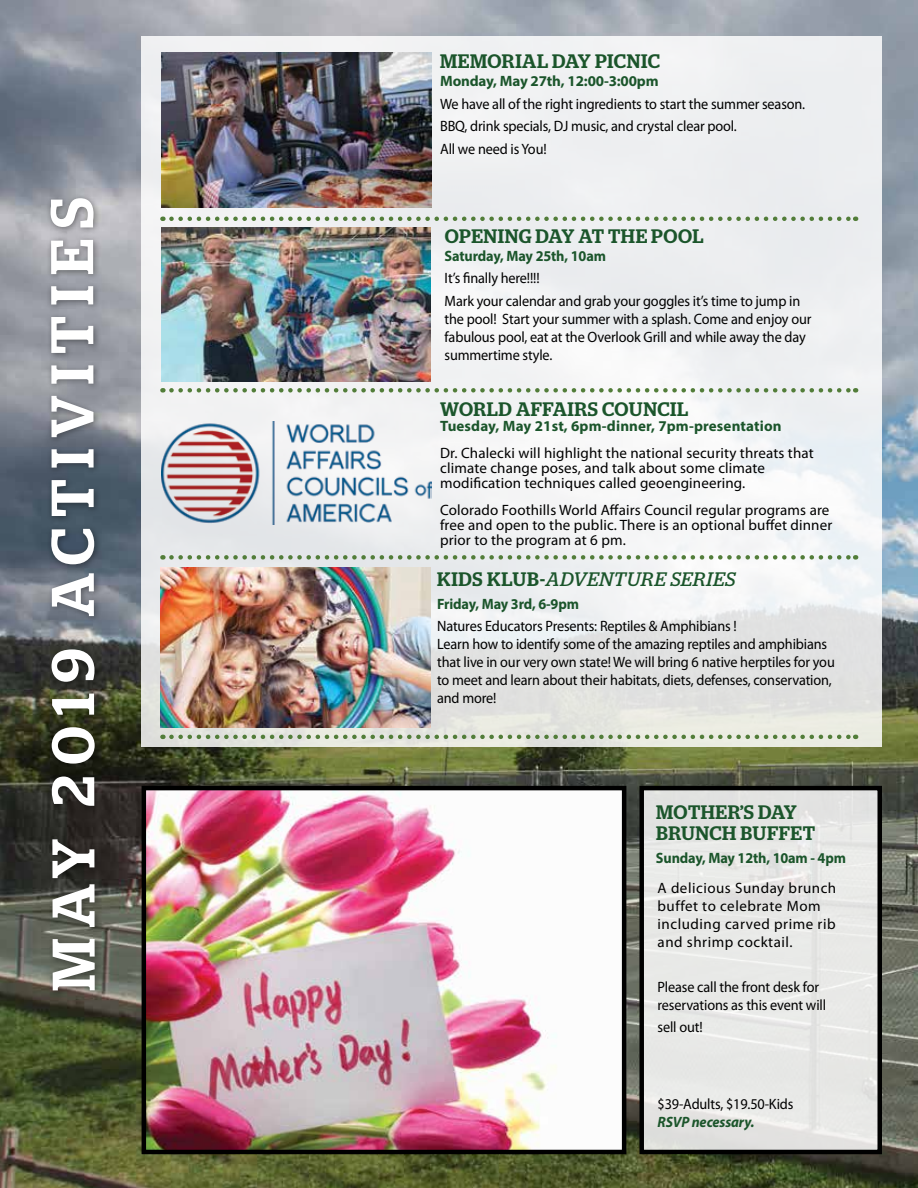
<style>
.page{position:relative;width:918px;height:1188px;background:#fff}
.page>*{position:absolute;margin:0;border:0;box-sizing:border-box;transform-origin:0 0}
.t1{font:500 60px "Stag";letter-spacing:.175em;color:#fff}
.t2{font:500 19.5px/20.7px "Stag";letter-spacing:.03em;color:#1b552b}
.t3{font:italic 19.5px "Stag";letter-spacing:.035em;color:#1b552b}
.t4{font:15px/18px "Myriad Pro";letter-spacing:-.01em;color:#000;scale:.95 1}
.t5{font:15px/15px "Myriad Pro";letter-spacing:.01em;color:#000}
.t6{font:15px/18px "Myriad Pro";letter-spacing:.035em;color:#000}
.t7{font:700 15px "Myriad Pro";letter-spacing:-.01em;color:#1b552b;scale:.95 1}
.t8{font:700 15px "Myriad Pro";letter-spacing:.01em;color:#1b552b}
.t9{font:700 15px "Myriad Pro";letter-spacing:-.01em;color:#1b552b}
.t10{font:italic 700 15px "Myriad Pro";letter-spacing:-.01em;color:#1b552b;scale:.95 1}
.s1{font-weight:500;font-style:normal}
</style>
<div class="page">
<img style="left:0;top:0;width:918px;height:1188px">
<svg style="left:141px;top:36px;width:741px;height:711px;fill:#eeeff1"></svg>
<img style="left:161px;top:422px;width:270px;height:102px">
<img style="left:161px;top:53px;width:270px;height:154px">
<img style="left:161px;top:227px;width:269px;height:155px">
<div style="left:642px;top:788px;width:238px;height:364px;background:#e8e8e6"></div>
<div style="left:639px;top:786px;width:243px;height:368px;border:4px solid #000"></div>
<img style="left:147px;top:791px;width:474px;height:358px">
<div style="left:142px;top:786px;width:484px;height:368px;border:4px solid #000"></div>
<svg style="left:171px;top:217px;width:685px;height:4px;background:#adc0a5"></svg>
<svg style="left:171px;top:388px;width:685px;height:5px"></svg>
<div style="left:45px;top:193px;width:57px;height:806px;background:#000;opacity:.4"></div>
<svg style="left:171px;top:555px;width:685px;height:5px"></svg>
<img style="left:160px;top:567px;width:270px;height:160px">
<svg style="left:171px;top:735px;width:685px;height:4px;background:#a9bb9b"></svg>
<h1 class="t1" style="left:37px;top:991px;width:796px;rotate:-90deg">MAY 2019 ACTIVITIES</h1>
<h2 class="t2" style="left:440px;top:51px;width:221px">MEMORIAL DAY PICNIC</h2>
<p class="t9" style="left:440px;top:71px;width:220px">Monday, May 27th, 12:00-3:00pm</p>
<p class="t4" style="left:440px;top:92px;width:386px;line-height:22.5px">We have all of the right ingredients to start the summer season.<br>BBQ, drink specials, DJ music, and crystal clear pool.<br>All we need is You!</p>
<h2 class="t2" style="left:445px;top:226px;width:260px">OPENING DAY AT THE POOL</h2>
<p class="t7" style="left:445px;top:246px;width:171px">Saturday, May 25th, 10am</p>
<p class="t4" style="left:445px;top:267px;width:376px;line-height:22.5px">It’s finally here!!!!<br>Mark your calendar and grab your goggles it’s time to jump in</p>
<p class="t4" style="left:445px;top:310px;width:388px">the pool! Start your summer with a splash. Come and enjoy our fabulous pool, eat at the Overlook Grill and while away the day summertime style.</p>
<h2 class="t2" style="left:440px;top:399px;width:249px">WORLD AFFAIRS COUNCIL</h2>
<p class="t8" style="left:440px;top:416px;width:343px">Tuesday, May 21st, 6pm-dinner, 7pm-presentation</p>
<p class="t5" style="left:440px;top:445px;width:375px">Dr. Chalecki will highlight the national security threats that climate change poses, and talk about some climate modification techniques called geoengineering.</p>
<p class="t5" style="left:440px;top:502px;width:394px">Colorado Foothills World Affairs Council regular programs are free and open to the public. There is an optional buffet dinner prior to the program at 6 pm.</p>
<h2 class="t3" style="left:437px;top:568px;width:300px"><span class="s1">KIDS KLUB-</span>ADVENTURE SERIES</h2>
<p class="t7" style="left:437px;top:594px;width:151px">Friday, May 3rd, 6-9pm</p>
<p class="t4" style="left:437px;top:617px;width:420px">Natures Educators Presents: Reptiles &amp; Amphibians !<br>Learn how to identify some of the amazing reptiles and amphibians that live in our very own state! We will bring 6 native herptiles for you to meet and learn about their habitats, diets, defenses, conservation, and more!</p>
<h2 class="t2" style="left:656px;top:802px;width:160px">MOTHER’S DAY<br>BRUNCH BUFFET</h2>
<p class="t7" style="left:656px;top:848px;width:202px">Sunday, May 12th, 10am - 4pm</p>
<p class="t6" style="left:658px;top:878px;width:180px">A delicious Sunday brunch buffet to celebrate Mom including carved prime rib and shrimp cocktail.</p>
<p class="t4" style="left:658px;top:977px;width:179px">Please call the front desk for reservations as this event will</p>
<p class="t4" style="left:658px;top:1018px;width:49px">sell out!</p>
<p class="t4" style="left:658px;top:1095px;width:144px">$39-Adults, $19.50-Kids</p>
<p class="t10" style="left:658px;top:1113px;width:103px">RSVP necessary.</p>
</div>
